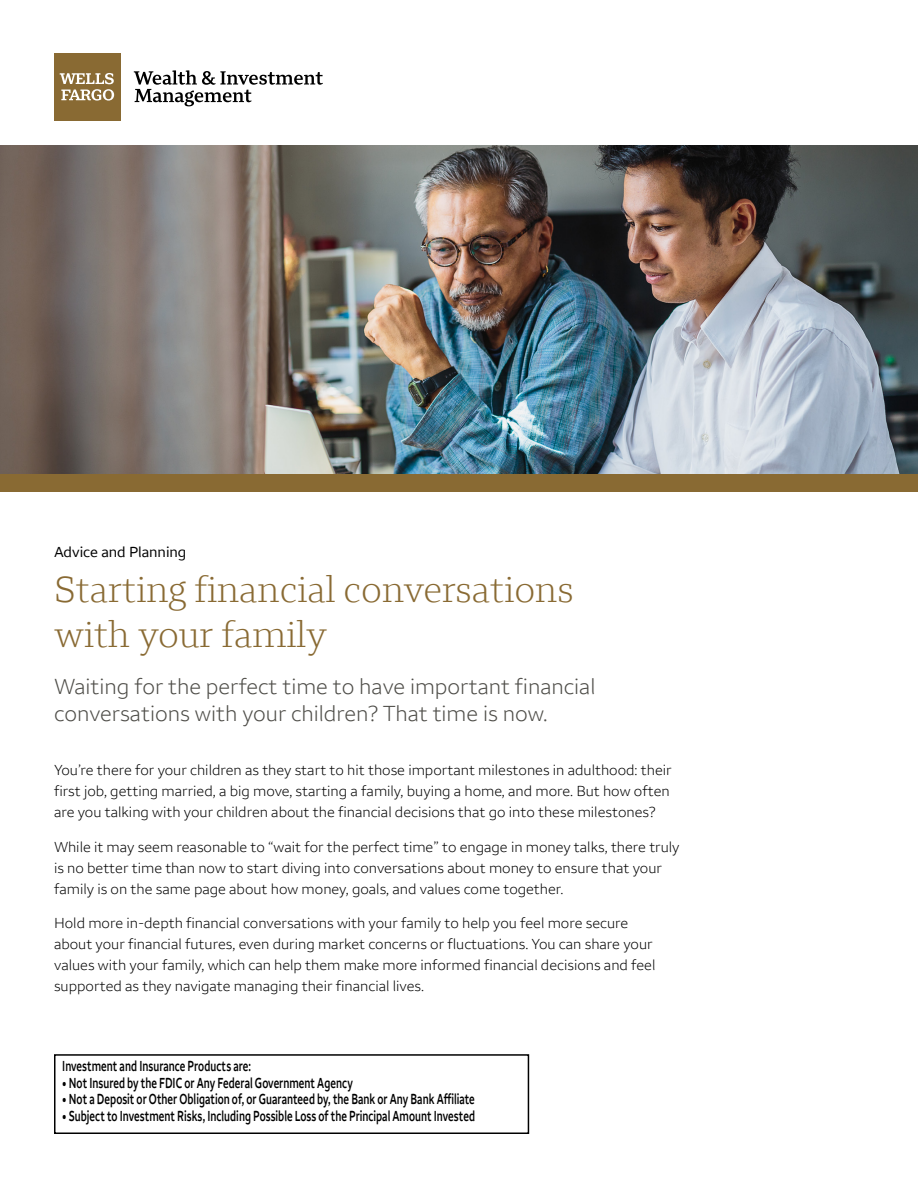
<style>
.page{position:relative;width:918px;height:1188px;background:#fff}
.page>*{position:absolute;margin:0;border:0;box-sizing:border-box;transform-origin:0 0}
.t1{font:300 37.5px/45px "Wells Fargo Serif";color:#896a33}
.t2{font:300 22.5px/27px "Wells Fargo Sans";color:#4d4c47}
.t3{font:300 15px/21px "Wells Fargo Sans";color:#000}
.t4{font:600 15px "Wells Fargo Sans";letter-spacing:.005em;color:#000;scale:.7 1}
.t5{font:15px "Wells Fargo Sans";color:#000}
</style>
<div class="page">
<div style="left:54px;top:53px;width:67px;height:68px;background:#896a33"></div>
<svg style="left:60px;top:73px;width:54px;height:28px"></svg>
<svg style="left:134px;top:70px;width:189px;height:36px"></svg>
<img style="left:0;top:146px;width:918px;height:328px">
<div style="left:0;top:474px;width:918px;height:18px;background:#896a33"></div>
<div style="left:54px;top:1054px;width:475px;height:80px;border:2px solid #000"></div>
<p class="t5" style="left:54px;top:543px;width:134px">Advice and Planning</p>
<h1 class="t1" style="left:54px;top:567px;width:522px">Starting financial conversations with your family</h1>
<p class="t2" style="left:54px;top:673px;width:543px">Waiting for the perfect time to have important financial conversations with your children? That time is now.</p>
<p class="t3" style="left:54px;top:760px;width:619px;text-align:justify">You’re there for your children as they start to hit those important milestones in adulthood: their first job, getting married, a big move, starting a family, buying a home, and more. But how often are you talking with your children about the financial decisions that go into these milestones?</p>
<p class="t3" style="left:54px;top:836px;width:627px">While it may seem reasonable to “wait for the perfect time” to engage in money talks, there truly is no better time than now to start diving into conversations about money to ensure that your family is on the same page about how money, goals, and values come together.</p>
<p class="t3" style="left:54px;top:913px;width:603px">Hold more in-depth financial conversations with your family to help you feel more secure about your financial futures, even during market concerns or fluctuations. You can share your values with your family, which can help them make more informed financial decisions and feel supported as they navigate managing their financial lives.</p>
<p class="t4" style="left:62px;top:1057px;width:271px">Investment and Insurance Products are:</p>
<p class="t4" style="left:62px;top:1073px;width:417px">• Not Insured by the FDIC or Any Federal Government Agency</p>
<p class="t4" style="left:62px;top:1090px;width:591px">• Not a Deposit or Other Obligation of, or Guaranteed by, the Bank or Any Bank Affiliate</p>
<p class="t4" style="left:62px;top:1106px;width:591px">• Subject to Investment Risks, Including Possible Loss of the Principal Amount Invested</p>
</div>
